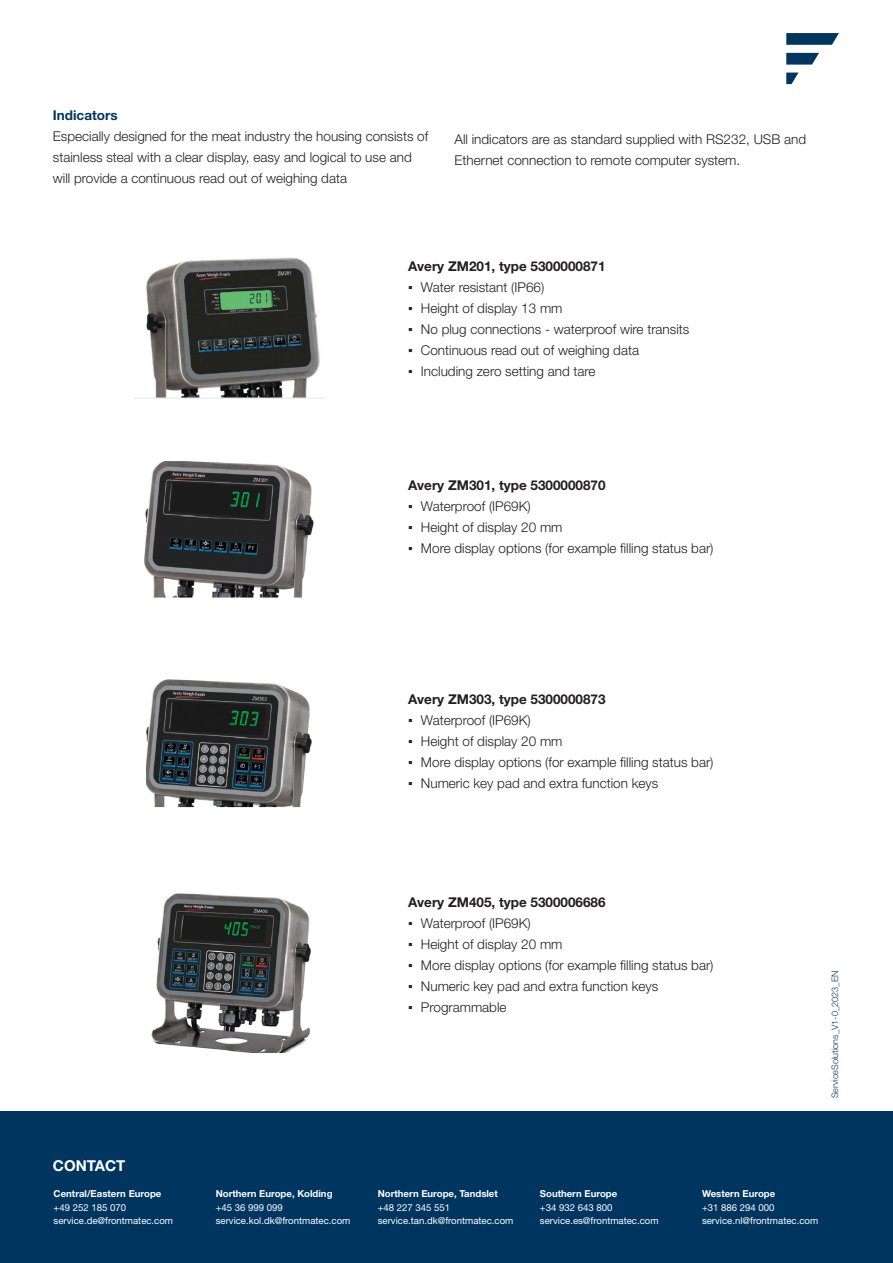
<style>
.page{position:relative;width:893px;height:1263px;background:#fff}
.page>*{position:absolute;margin:0;border:0;box-sizing:border-box;transform-origin:0 0}
.t1{font:700 15px "Helvetica Neue LT Std";color:#fff}
.Body{font:300 13.5px "Helvetica Neue LT Std";color:#231f20}
.Body-2{font:700 13.5px "Helvetica Neue LT Std";color:#231f20}
.Sub_header{font:700 13.5px "Helvetica Neue LT Std";color:#003560}
.Brød_neg{font:9.6px "Helvetica Neue LT Std";color:#fff}
.Brød_neg-2{font:700 9.6px "Helvetica Neue LT Std";color:#fff}
.t2{font:300 9px "Helvetica Neue LT Std";color:#133963}
.s1{font-family:"Arial Narrow";font-weight:400}
</style>
<div class="page">
<svg style="left:786px;top:33px;width:53px;height:12px"></svg>
<svg style="left:786px;top:53px;width:33px;height:12px"></svg>
<svg style="left:786px;top:73px;width:12px;height:11px"></svg>
<div style="left:0;top:1112px;width:893px;height:151px;background:#003560"></div>
<img style="left:135px;top:257px;width:190px;height:141px">
<img style="left:145px;top:462px;width:169px;height:136px">
<img style="left:147px;top:679px;width:165px;height:129px">
<img style="left:151px;top:893px;width:160px;height:159px">
<p class="Sub_header" style="left:53px;top:107px;width:66px">Indicators</p>
<p class="Body" style="left:53px;top:128px;width:377px">Especially designed for the meat industry the housing consists of</p>
<p class="Body" style="left:53px;top:149px;width:360px">stainless steal with a clear display, easy and logical to use and</p>
<p class="Body" style="left:53px;top:170px;width:296px">will provide a continuous read out of weighing data</p>
<p class="Body" style="left:455px;top:131px;width:353px">All indicators are as standard supplied with RS232, USB and</p>
<p class="Body" style="left:455px;top:152px;width:287px">Ethernet connection to remote computer system.</p>
<p class="Body-2" style="left:408px;top:258px;width:199px">Avery ZM201, type 5300000871</p>
<p class="Body" style="left:408px;top:279px;width:138px"><span class="s1">▪</span> Water resistant (IP66)</p>
<p class="Body" style="left:408px;top:300px;width:156px"><span class="s1">▪</span> Height of display 13 mm</p>
<p class="Body" style="left:408px;top:321px;width:283px"><span class="s1">▪</span> No plug connections - waterproof wire transits</p>
<p class="Body" style="left:408px;top:342px;width:232px"><span class="s1">▪</span> Continuous read out of weighing data</p>
<p class="Body" style="left:408px;top:363px;width:189px"><span class="s1">▪</span> Including zero setting and tare</p>
<p class="Body-2" style="left:408px;top:477px;width:199px">Avery ZM301, type 5300000870</p>
<p class="Body" style="left:408px;top:498px;width:124px"><span class="s1">▪</span> Waterproof (IP69K)</p>
<p class="Body" style="left:408px;top:519px;width:156px"><span class="s1">▪</span> Height of display 20 mm</p>
<p class="Body" style="left:408px;top:540px;width:307px"><span class="s1">▪</span> More display options (for example filling status bar)</p>
<p class="t1" style="left:53px;top:1156px;width:74px">CONTACT</p>
<p class="Brød_neg-2" style="left:54px;top:1188px;width:109px">Central/Eastern Europe</p>
<p class="Brød_neg" style="left:54px;top:1202px;width:74px">+49 252 185 070</p>
<p class="Brød_neg" style="left:54px;top:1215px;width:121px">service.de@frontmatec.com</p>
<p class="Body-2" style="left:408px;top:691px;width:199px">Avery ZM303, type 5300000873</p>
<p class="Body" style="left:408px;top:712px;width:124px"><span class="s1">▪</span> Waterproof (IP69K)</p>
<p class="Body" style="left:408px;top:733px;width:156px"><span class="s1">▪</span> Height of display 20 mm</p>
<p class="Body" style="left:408px;top:754px;width:307px"><span class="s1">▪</span> More display options (for example filling status bar)</p>
<p class="Body" style="left:408px;top:775px;width:252px"><span class="s1">▪</span> Numeric key pad and extra function keys</p>
<p class="Body-2" style="left:408px;top:894px;width:199px">Avery ZM405, type 5300006686</p>
<p class="Body" style="left:408px;top:915px;width:124px"><span class="s1">▪</span> Waterproof (IP69K)</p>
<p class="Body" style="left:408px;top:936px;width:156px"><span class="s1">▪</span> Height of display 20 mm</p>
<p class="Body" style="left:408px;top:957px;width:307px"><span class="s1">▪</span> More display options (for example filling status bar)</p>
<p class="Body" style="left:408px;top:978px;width:252px"><span class="s1">▪</span> Numeric key pad and extra function keys</p>
<p class="Body" style="left:408px;top:999px;width:100px"><span class="s1">▪</span> Programmable</p>
<p class="t2" style="left:829px;top:1098px;width:129px;rotate:-90deg">ServiceSolutions_V1-0_2023_EN</p>
<p class="Brød_neg-2" style="left:216px;top:1188px;width:118px">Northern Europe, Kolding</p>
<p class="Brød_neg" style="left:216px;top:1202px;width:69px">+45 36 999 099</p>
<p class="Brød_neg" style="left:216px;top:1215px;width:136px">service.kol.dk@frontmatec.com</p>
<p class="Brød_neg-2" style="left:378px;top:1188px;width:122px">Northern Europe, Tandslet</p>
<p class="Brød_neg" style="left:378px;top:1202px;width:74px">+48 227 345 551</p>
<p class="Brød_neg" style="left:378px;top:1215px;width:137px">service.tan.dk@frontmatec.com</p>
<p class="Brød_neg-2" style="left:540px;top:1188px;width:79px">Southern Europe</p>
<p class="Brød_neg" style="left:540px;top:1202px;width:74px">+34 932 643 800</p>
<p class="Brød_neg" style="left:540px;top:1215px;width:120px">service.es@frontmatec.com</p>
<p class="Brød_neg-2" style="left:702px;top:1188px;width:75px">Western Europe</p>
<p class="Brød_neg" style="left:702px;top:1202px;width:74px">+31 886 294 000</p>
<p class="Brød_neg" style="left:702px;top:1215px;width:118px">service.nl@frontmatec.com</p>
</div>
